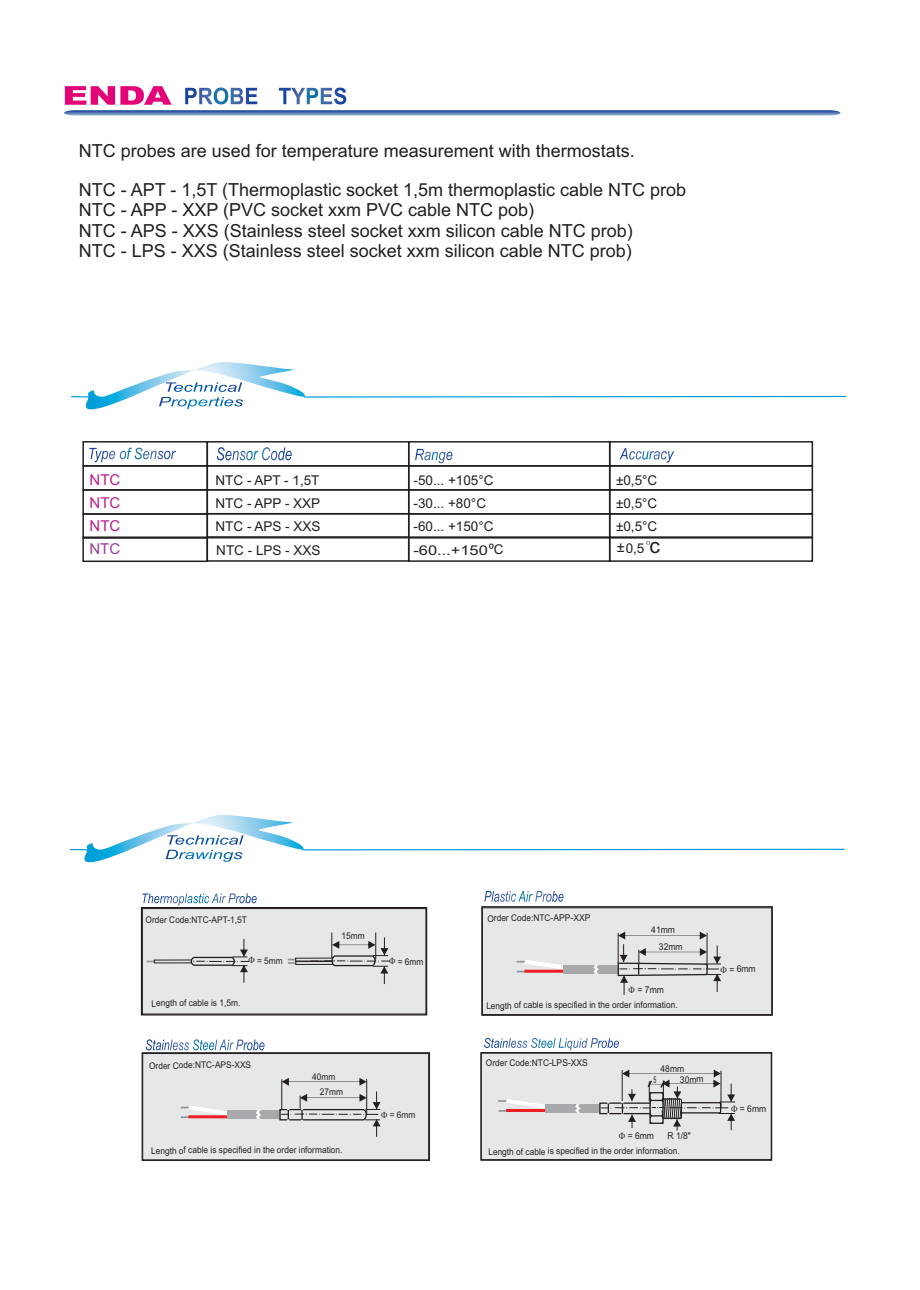
<style>
.page{position:relative;width:920px;height:1290px;background:#fff}
.page>*{position:absolute;margin:0;border:0;box-sizing:border-box;transform-origin:0 0}
.t1{font:18px/20.1px "Arial";color:#231f20}
.t2{font:15px/23.1px "Arial";color:#b6218b;text-align:justify}
.t3{font:15px "Arial";color:#9c3d96}
.t4{font:13.5px "Arial";color:#231f20}
.t5{font:13.5px "Arial";color:#231f20;scale:1.22 1}
.t6{font:9.45px "Arial";letter-spacing:-.005em;color:#231f20;scale:.91 1}
.t7{font:9.15px "Arial";letter-spacing:-.005em;color:#231f20;scale:.91 1}
.s1{font-size:14.4px}
.s2{font-size:21.15px}
.s3{font-size:9.45px}
</style>
<div class="page">
<svg style="left:89px;top:448px;width:51px;height:14px"></svg>
<svg style="left:620px;top:448px;width:46px;height:12px"></svg>
<svg style="left:217px;top:447px;width:36px;height:13px"></svg>
<svg style="left:64px;top:86px;width:776px;height:30px"></svg>
<svg style="left:71px;top:362px;width:775px;height:48px"></svg>
<svg style="left:70px;top:815px;width:775px;height:48px"></svg>
<svg style="left:415px;top:449px;width:37px;height:14px"></svg>
<div style="left:82px;top:441px;width:126px;height:26px;border:2px solid #231f20"></div>
<div style="left:82px;top:465px;width:126px;height:26px;border:2px solid #231f20"></div>
<div style="left:82px;top:489px;width:126px;height:26px;border:2px solid #231f20"></div>
<div style="left:82px;top:513px;width:126px;height:26px;border:2px solid #231f20"></div>
<div style="left:207px;top:441px;width:202px;height:25px;border:2px solid #231f20"></div>
<div style="left:207px;top:465px;width:202px;height:25px;border:2px solid #231f20"></div>
<div style="left:207px;top:489px;width:202px;height:25px;border:2px solid #231f20"></div>
<div style="left:207px;top:513px;width:202px;height:25px;border:2px solid #231f20"></div>
<div style="left:408px;top:441px;width:202px;height:26px;border:2px solid #231f20"></div>
<div style="left:408px;top:465px;width:202px;height:26px;border:2px solid #231f20"></div>
<div style="left:408px;top:489px;width:202px;height:26px;border:2px solid #231f20"></div>
<div style="left:408px;top:513px;width:202px;height:26px;border:2px solid #231f20"></div>
<div style="left:609px;top:441px;width:204px;height:26px;border:2px solid #231f20"></div>
<div style="left:609px;top:465px;width:204px;height:26px;border:2px solid #231f20"></div>
<div style="left:609px;top:489px;width:204px;height:26px;border:2px solid #231f20"></div>
<div style="left:609px;top:513px;width:204px;height:26px;border:2px solid #231f20"></div>
<div style="left:82px;top:536px;width:126px;height:26px;border:2px solid #231f20"></div>
<div style="left:207px;top:536px;width:202px;height:26px;border:2px solid #231f20"></div>
<div style="left:408px;top:536px;width:202px;height:26px;border:2px solid #231f20"></div>
<div style="left:609px;top:536px;width:204px;height:26px;border:2px solid #231f20"></div>
<svg style="left:646px;top:541px;width:4px;height:4px"></svg>
<svg style="left:482px;top:891px;width:290px;height:124px;background:#dcdcdf"></svg>
<svg style="left:142px;top:1039px;width:287px;height:121px;background:#dcdddf"></svg>
<svg style="left:142px;top:893px;width:285px;height:122px;background:#dadbde"></svg>
<svg style="left:480px;top:1038px;width:292px;height:122px;background:#d9d9dc"></svg>
<h1 class="t1" style="left:79px;top:142px;width:558px">NTC probes are used for temperature measurement with thermostats.</h1>
<p class="t1" style="left:79px;top:182px;width:609px">NTC - APT - 1,5T (Thermoplastic socket 1,5m thermoplastic cable NTC prob NTC - APP - XXP (PVC socket xxm PVC cable NTC pob)<br>NTC - APS - XXS (Stainless steel socket xxm silicon cable NTC prob)<br>NTC - LPS - XXS (Stainless steel socket xxm silicon cable NTC prob)</p>
<h2 class="t2" style="left:90px;top:469px;width:32px">NTC NTC NTC</h2>
<h3 class="t4" style="left:216px;top:475px;width:106px">NTC - APT - 1,5T</h3>
<h3 class="t4" style="left:414px;top:475px;width:82px">-50... +105°C</h3>
<h3 class="t4" style="left:616px;top:475px;width:43px">±0,5°C</h3>
<h3 class="t4" style="left:216px;top:498px;width:106px">NTC - APP - XXP</h3>
<h3 class="t4" style="left:414px;top:498px;width:74px">-30... +80°C</h3>
<h3 class="t4" style="left:616px;top:498px;width:43px">±0,5°C</h3>
<h3 class="t4" style="left:216px;top:521px;width:107px">NTC - APS - XXS</h3>
<h3 class="t4" style="left:414px;top:521px;width:82px">-60... +150°C</h3>
<h3 class="t4" style="left:616px;top:521px;width:43px">±0,5°C</h3>
<h2 class="t3" style="left:89px;top:543px;width:32px">NTC</h2>
<h3 class="t4" style="left:216px;top:545px;width:106px">NTC - LPS - XXS</h3>
<h3 class="t5" style="left:413px;top:545px;width:75px">-60...+150<span class="s1">º</span>C</h3>
<h3 class="t4" style="left:617px;top:543px;width:45px"><span class="s1">±</span>0,5 <span class="s2">c</span></h3>
<p class="t7" style="left:146px;top:916px;width:113px">Order Code:NTC-APT-1,5T</p>
<p class="t7" style="left:487px;top:915px;width:115px">Order Code:NTC<span class="s3">-APP-XXP</span></p>
<p class="t7" style="left:342px;top:933px;width:27px">15mm</p>
<p class="t6" style="left:651px;top:926px;width:28px">41mm</p>
<p class="t6" style="left:659px;top:943px;width:28px">32mm</p>
<p class="t7" style="left:257px;top:957px;width:30px">= 5mm</p>
<p class="t7" style="left:398px;top:958px;width:30px">= 6mm</p>
<p class="t6" style="left:729px;top:965px;width:31px">= 6mm</p>
<p class="t6" style="left:637px;top:986px;width:31px">= 7mm</p>
<p class="t7" style="left:152px;top:999px;width:99px">Length of cable is 1,5m.</p>
<p class="t7" style="left:486px;top:1001px;width:212px">Length of cable is specified in the order information.</p>
<p class="t7" style="left:149px;top:1062px;width:114px">Order Code:NTC-APS-XXS</p>
<p class="t7" style="left:312px;top:1073px;width:27px">40mm</p>
<p class="t7" style="left:486px;top:1059px;width:114px">Order Code:NTC<span class="s3">-LPS-XXS</span></p>
<p class="t6" style="left:660px;top:1065px;width:28px">48mm</p>
<p class="t6" style="left:680px;top:1076px;width:28px">30mm</p>
<p class="t7" style="left:320px;top:1089px;width:27px">27mm</p>
<p class="t7" style="left:390px;top:1111px;width:30px">= 6mm</p>
<p class="t6" style="left:740px;top:1105px;width:31px">= 6mm</p>
<p class="t6" style="left:628px;top:1132px;width:31px">= 6mm</p>
<p class="t6" style="left:667px;top:1132px;width:27px">R 1/8"</p>
<p class="t7" style="left:151px;top:1146px;width:212px">Length of cable is specified in the order information.</p>
<p class="t7" style="left:488px;top:1147px;width:212px">Length of cable is specified in the order information.</p>
</div>
